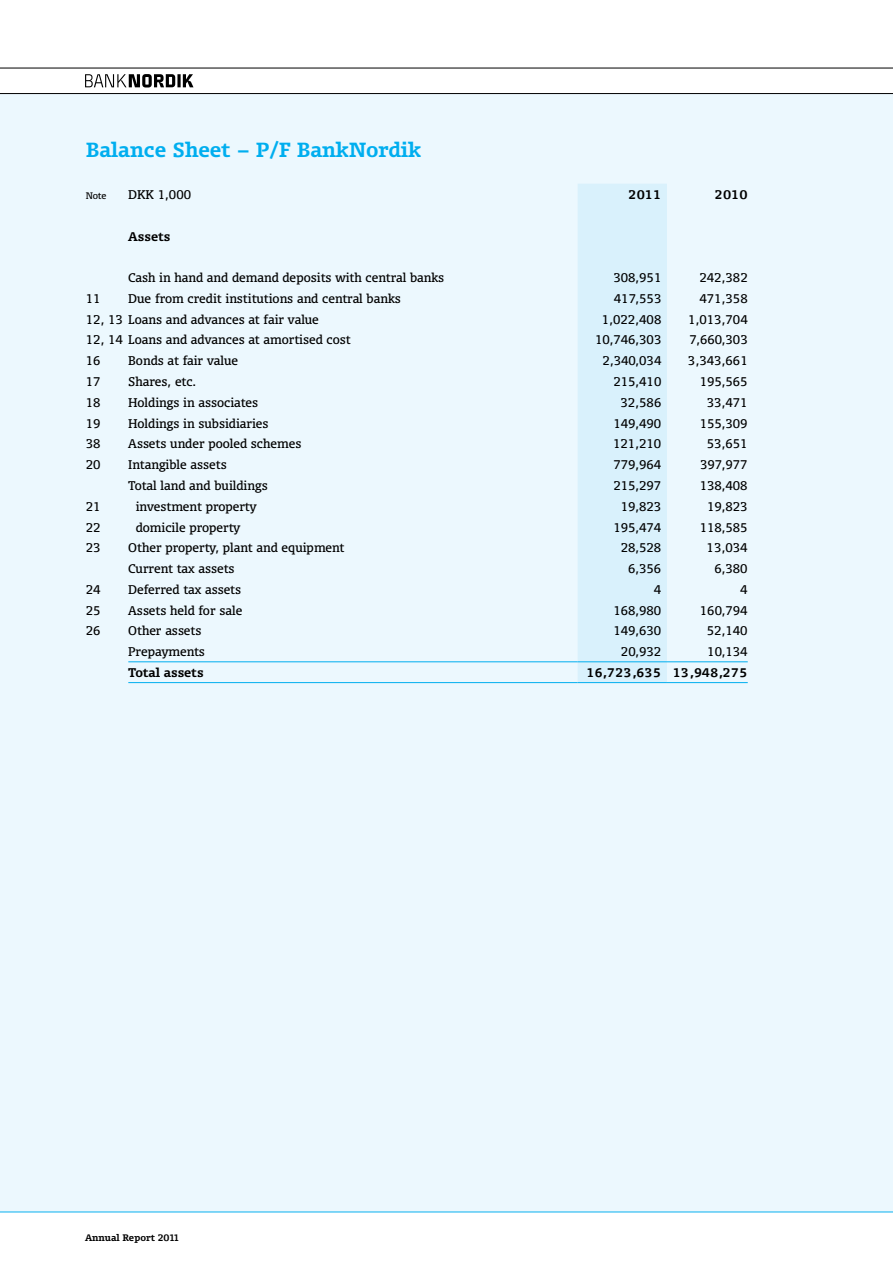
<style>
.page{position:relative;width:893px;height:1263px;background:#fff}
.page>*{position:absolute;margin:0;border:0;box-sizing:border-box;transform-origin:0 0}
.t1{font:19.5px "FF Olsen LF Bold FB";color:#00aeef}
.t2{font:12px "FF Olsen TF Regular FB";color:#000}
.t3{font:12px "FF Olsen TF Bold FB";color:#000}
.t4{font:9px "FF Olsen LF Bold FB";color:#000}
.t5{font:9px "FF Olsen TF Regular FB";color:#000}
</style>
<div class="page">
<div style="left:0;top:94px;width:893px;height:1117px;background:#ecf8fe"></div>
<div style="left:578px;top:184px;width:89px;height:498px;background:#d9f1fc"></div>
<hr style="left:128px;top:661px;width:450px;height:1px;background:#00aeef">
<hr style="left:578px;top:661px;width:89px;height:1px;background:#00aeef">
<hr style="left:667px;top:661px;width:81px;height:1px;background:#00aeef">
<hr style="left:128px;top:682px;width:450px;height:1px;background:#00aeef">
<hr style="left:578px;top:682px;width:89px;height:1px;background:#00aeef">
<hr style="left:667px;top:682px;width:81px;height:1px;background:#00aeef">
<hr style="left:0;top:68px;width:893px;height:1px;background:#000">
<hr style="left:0;top:93px;width:893px;height:1px;background:#000">
<hr style="left:0;top:1211px;width:893px;height:1px;background:#00aeef">
<svg style="left:85px;top:74px;width:108px;height:14px"></svg>
<h1 class="t1" style="left:86px;top:137px;width:337px">Balance Sheet – P/F BankNordik</h1>
<p class="t5" style="left:86px;top:190px;width:22px">Note</p>
<p class="t2" style="left:128px;top:187px;width:64px">DKK 1,000</p>
<p class="t3" style="left:628px;top:187px;width:34px">2011</p>
<p class="t3" style="left:715px;top:187px;width:34px">2010</p>
<p class="t3" style="left:128px;top:228px;width:44px">Assets</p>
<p class="t2" style="left:128px;top:270px;width:318px">Cash in hand and demand deposits with central banks</p>
<p class="t2" style="left:613px;top:270px;width:49px">308,951</p>
<p class="t2" style="left:699px;top:270px;width:50px">242,382</p>
<p class="t2" style="left:86px;top:291px;width:16px">11</p>
<p class="t2" style="left:128px;top:291px;width:274px">Due from credit institutions and central banks</p>
<p class="t2" style="left:614px;top:291px;width:49px">417,553</p>
<p class="t2" style="left:699px;top:291px;width:50px">471,358</p>
<p class="t2" style="left:86px;top:312px;width:235px">12, 13 Loans and advances at fair value</p>
<p class="t2" style="left:602px;top:312px;width:61px">1,022,408</p>
<p class="t2" style="left:688px;top:312px;width:61px">1,013,704</p>
<p class="t2" style="left:86px;top:332px;width:266px">12, 14 Loans and advances at amortised cost</p>
<p class="t2" style="left:595px;top:332px;width:68px">10,746,303</p>
<p class="t2" style="left:689px;top:332px;width:60px">7,660,303</p>
<p class="t2" style="left:86px;top:353px;width:16px">16</p>
<p class="t2" style="left:128px;top:353px;width:111px">Bonds at fair value</p>
<p class="t2" style="left:602px;top:353px;width:60px">2,340,034</p>
<p class="t2" style="left:688px;top:353px;width:61px">3,343,661</p>
<p class="t2" style="left:86px;top:374px;width:16px">17</p>
<p class="t2" style="left:128px;top:374px;width:69px">Shares, etc.</p>
<p class="t2" style="left:613px;top:374px;width:49px">215,410</p>
<p class="t2" style="left:700px;top:374px;width:49px">195,565</p>
<p class="t2" style="left:86px;top:395px;width:16px">18</p>
<p class="t2" style="left:128px;top:395px;width:131px">Holdings in associates</p>
<p class="t2" style="left:621px;top:395px;width:42px">32,586</p>
<p class="t2" style="left:707px;top:395px;width:42px">33,471</p>
<p class="t2" style="left:86px;top:415px;width:16px">19</p>
<p class="t2" style="left:128px;top:415px;width:142px">Holdings in subsidiaries</p>
<p class="t2" style="left:613px;top:415px;width:49px">149,490</p>
<p class="t2" style="left:700px;top:415px;width:49px">155,309</p>
<p class="t2" style="left:86px;top:436px;width:16px">38</p>
<p class="t2" style="left:128px;top:436px;width:175px">Assets under pooled schemes</p>
<p class="t2" style="left:613px;top:436px;width:50px">121,210</p>
<p class="t2" style="left:707px;top:436px;width:42px">53,651</p>
<p class="t2" style="left:86px;top:457px;width:16px">20</p>
<p class="t2" style="left:128px;top:457px;width:100px">Intangible assets</p>
<p class="t2" style="left:613px;top:457px;width:49px">779,964</p>
<p class="t2" style="left:700px;top:457px;width:49px">397,977</p>
<p class="t2" style="left:128px;top:478px;width:141px">Total land and buildings</p>
<p class="t2" style="left:613px;top:478px;width:49px">215,297</p>
<p class="t2" style="left:700px;top:478px;width:49px">138,408</p>
<p class="t2" style="left:86px;top:499px;width:16px">21</p>
<p class="t2" style="left:136px;top:499px;width:122px">investment property</p>
<p class="t2" style="left:621px;top:499px;width:42px">19,823</p>
<p class="t2" style="left:707px;top:499px;width:42px">19,823</p>
<p class="t2" style="left:86px;top:519px;width:16px">22</p>
<p class="t2" style="left:136px;top:519px;width:106px">domicile property</p>
<p class="t2" style="left:613px;top:519px;width:49px">195,474</p>
<p class="t2" style="left:700px;top:519px;width:49px">118,585</p>
<p class="t2" style="left:86px;top:540px;width:16px">23</p>
<p class="t2" style="left:128px;top:540px;width:218px">Other property, plant and equipment</p>
<p class="t2" style="left:621px;top:540px;width:42px">28,528</p>
<p class="t2" style="left:707px;top:540px;width:42px">13,034</p>
<p class="t2" style="left:128px;top:561px;width:108px">Current tax assets</p>
<p class="t2" style="left:628px;top:561px;width:35px">6,356</p>
<p class="t2" style="left:714px;top:561px;width:35px">6,380</p>
<p class="t2" style="left:86px;top:582px;width:16px">24</p>
<p class="t2" style="left:128px;top:582px;width:115px">Deferred tax assets</p>
<p class="t2" style="left:654px;top:582px;width:9px">4</p>
<p class="t2" style="left:740px;top:582px;width:9px">4</p>
<p class="t2" style="left:86px;top:602px;width:16px">25</p>
<p class="t2" style="left:128px;top:602px;width:116px">Assets held for sale</p>
<p class="t2" style="left:613px;top:602px;width:49px">168,980</p>
<p class="t2" style="left:700px;top:602px;width:49px">160,794</p>
<p class="t2" style="left:86px;top:623px;width:16px">26</p>
<p class="t2" style="left:128px;top:623px;width:75px">Other assets</p>
<p class="t2" style="left:613px;top:623px;width:49px">149,630</p>
<p class="t2" style="left:707px;top:623px;width:42px">52,140</p>
<p class="t2" style="left:128px;top:644px;width:78px">Prepayments</p>
<p class="t2" style="left:621px;top:644px;width:42px">20,932</p>
<p class="t2" style="left:707px;top:644px;width:42px">10,134</p>
<p class="t3" style="left:128px;top:665px;width:77px">Total assets</p>
<p class="t3" style="left:586px;top:665px;width:163px">16,723,635 13,948,275</p>
<p class="t4" style="left:85px;top:1231px;width:95px">Annual Report 2011</p>
</div>
